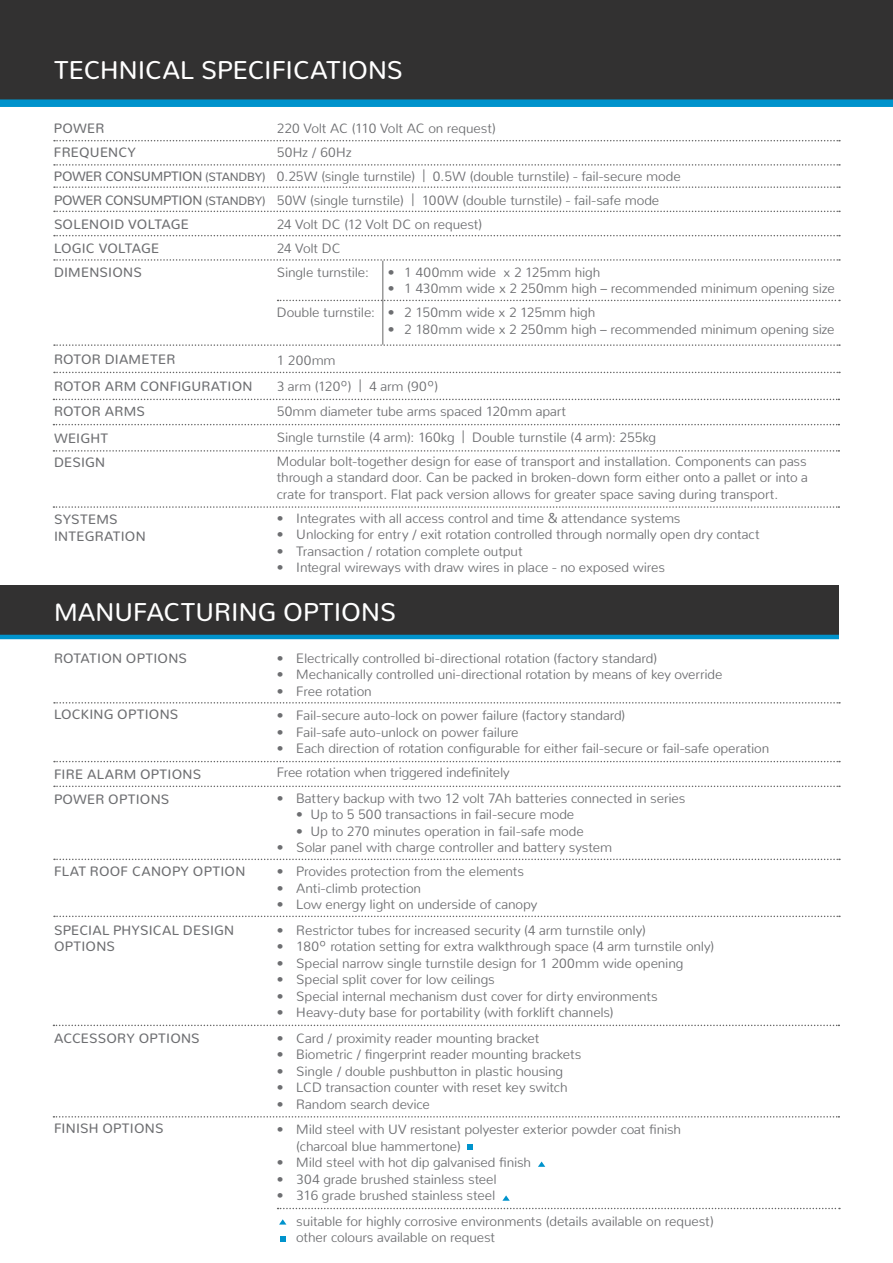
<style>
.page{position:relative;width:893px;height:1263px;background:#fff}
.page>*{position:absolute;margin:0;border:0;box-sizing:border-box;transform-origin:0 0}
.t1{font:25.5px "Nunito";color:#fff}
.t2{font:300 13.5px/24px "Nunito";letter-spacing:-.01em;color:#6d6e71}
.t3{font:13.5px/24px "Nunito";letter-spacing:.015em;color:#6d6e71}
.s1{font-size:12px}
</style>
<div class="page">
<div style="left:0;top:0;width:893px;height:100px;background:#323131"></div>
<div style="left:0;top:99px;width:893px;height:8px;background:#0093cc"></div>
<div style="left:0;top:585px;width:839px;height:50px;background:#323131"></div>
<hr style="left:0;top:635px;width:839px;height:4px;background:#0093cc">
<svg style="left:54px;top:140px;width:786px;height:1px"></svg>
<svg style="left:54px;top:164px;width:786px;height:2px"></svg>
<svg style="left:54px;top:186px;width:786px;height:2px"></svg>
<svg style="left:54px;top:211px;width:786px;height:1px"></svg>
<svg style="left:54px;top:235px;width:786px;height:1px"></svg>
<svg style="left:54px;top:372px;width:786px;height:1px"></svg>
<svg style="left:278px;top:300px;width:562px;height:1px"></svg>
<svg style="left:54px;top:344px;width:786px;height:2px"></svg>
<svg style="left:53px;top:399px;width:786px;height:1px"></svg>
<hr style="left:382px;top:261px;width:1px;height:84px;background:#000">
<svg style="left:53px;top:424px;width:786px;height:1px"></svg>
<svg style="left:53px;top:450px;width:786px;height:2px"></svg>
<svg style="left:53px;top:506px;width:786px;height:2px"></svg>
<svg style="left:279px;top:1219px;width:7px;height:5px"></svg>
<svg style="left:54px;top:916px;width:786px;height:1px"></svg>
<svg style="left:54px;top:702px;width:786px;height:1px"></svg>
<svg style="left:54px;top:761px;width:786px;height:1px"></svg>
<svg style="left:54px;top:859px;width:786px;height:1px"></svg>
<svg style="left:54px;top:785px;width:786px;height:2px"></svg>
<svg style="left:53px;top:1116px;width:786px;height:1px"></svg>
<svg style="left:278px;top:1208px;width:562px;height:1px"></svg>
<svg style="left:53px;top:1025px;width:786px;height:1px"></svg>
<svg style="left:502px;top:1195px;width:8px;height:6px"></svg>
<svg style="left:538px;top:1161px;width:7px;height:6px"></svg>
<svg style="left:280px;top:1236px;width:5px;height:6px"></svg>
<svg style="left:467px;top:1144px;width:5px;height:6px"></svg>
<svg style="left:54px;top:259px;width:786px;height:2px"></svg>
<h1 class="t1" style="left:54px;top:48px;width:350px">TECHNICAL SPECIFICATIONS</h1>
<p class="t3" style="left:54px;top:115px;width:213px">POWER<br>FREQUENCY<br>POWER CONSUMPTION <span class="s1">(STANDBY)<br></span>POWER CONSUMPTION <span class="s1">(STANDBY)<br></span>SOLENOID VOLTAGE<br>LOGIC VOLTAGE<br>DIMENSIONS</p>
<p class="t3" style="left:54px;top:344px;width:200px;line-height:27px">ROTOR DIAMETER<br>ROTOR ARM CONFIGURATION</p>
<p class="t3" style="left:54px;top:397px;width:92px;line-height:27px">ROTOR ARMS<br>WEIGHT</p>
<p class="t3" style="left:54px;top:449px;width:53px">DESIGN</p>
<p class="t3" style="left:54px;top:510px;width:93px;line-height:16.5px">SYSTEMS<br>INTEGRATION</p>
<p class="t2" style="left:277px;top:114px;width:406px">220 Volt AC (110 Volt AC on request)<br>50Hz / 60Hz<br>0.25W (single turnstile) | 0.5W (double turnstile) - fail-secure mode 50W (single turnstile) | 100W (double turnstile) - fail-safe mode<br>24 Volt DC (12 Volt DC on request)<br>24 Volt DC<br>Single turnstile:</p>
<p class="t2" style="left:388px;top:258px;width:214px">• 1 400mm wide x 2 125mm high</p>
<p class="t2" style="left:277px;top:275px;width:560px;text-indent:111px">• 1 430mm wide x 2 250mm high – recommended minimum opening size<br>Double turnstile: • 2 150mm wide x 2 125mm high</p>
<p class="t2" style="left:388px;top:315px;width:448px">• 2 180mm wide x 2 250mm high – recommended minimum opening size</p>
<p class="t2" style="left:277px;top:346px;width:381px;line-height:25.5px">1 200mm<br>3 arm (120º) | 4 arm (90º)<br>50mm diameter tube arms spaced 120mm apart<br>Single turnstile (4 arm): 160kg | Double turnstile (4 arm): 255kg</p>
<p class="t2" style="left:277px;top:451px;width:533px;line-height:16.5px;text-align:justify">Modular bolt-together design for ease of transport and installation. Components can pass through a standard door. Can be packed in broken-down form either onto a pallet or into a crate for transport. Flat pack version allows for greater space saving during transport.</p>
<p class="t2" style="left:277px;top:504px;width:405px">• Integrates with all access control and time &amp; attendance systems</p>
<p class="t2" style="left:277px;top:521px;width:484px">• Unlocking for entry / exit rotation controlled through normally open dry contact</p>
<p class="t2" style="left:277px;top:537px;width:247px">• Transaction / rotation complete output</p>
<p class="t2" style="left:277px;top:554px;width:390px">• Integral wireways with draw wires in place - no exposed wires</p>
<h1 class="t1" style="left:54px;top:589px;width:344px">MANUFACTURING OPTIONS</h1>
<p class="t3" style="left:54px;top:645px;width:135px">ROTATION OPTIONS</p>
<p class="t3" style="left:54px;top:700px;width:126px">LOCKING OPTIONS</p>
<p class="t3" style="left:54px;top:760px;width:149px;line-height:25.5px">FIRE ALARM OPTIONS<br>POWER OPTIONS</p>
<p class="t3" style="left:54px;top:858px;width:193px">FLAT ROOF CANOPY OPTION</p>
<p class="t3" style="left:54px;top:920px;width:182px;line-height:16.5px">SPECIAL PHYSICAL DESIGN<br>OPTIONS</p>
<p class="t3" style="left:54px;top:1024px;width:147px">ACCESSORY OPTIONS</p>
<p class="t3" style="left:54px;top:1114px;width:111px">FINISH OPTIONS</p>
<p class="t2" style="left:277px;top:645px;width:382px">• Electrically controlled bi-directional rotation (factory standard)</p>
<p class="t2" style="left:277px;top:661px;width:447px">• Mechanically controlled uni-directional rotation by means of key override</p>
<p class="t2" style="left:277px;top:678px;width:96px">• Free rotation</p>
<p class="t2" style="left:277px;top:702px;width:350px">• Fail-secure auto-lock on power failure (factory standard)</p>
<p class="t2" style="left:277px;top:718px;width:243px">• Fail-safe auto-unlock on power failure</p>
<p class="t2" style="left:277px;top:735px;width:494px">• Each direction of rotation configurable for either fail-secure or fail-safe operation<br>Free rotation when triggered indefinitely</p>
<p class="t2" style="left:277px;top:784px;width:410px">• Battery backup with two 12 volt 7Ah batteries connected in series</p>
<p class="t2" style="left:296px;top:801px;width:280px">• Up to 5 500 transactions in fail-secure mode</p>
<p class="t2" style="left:296px;top:817px;width:289px">• Up to 270 minutes operation in fail-safe mode</p>
<p class="t2" style="left:277px;top:834px;width:337px">• Solar panel with charge controller and battery system</p>
<p class="t2" style="left:277px;top:858px;width:249px">• Provides protection from the elements</p>
<p class="t2" style="left:277px;top:874px;width:146px">• Anti-climb protection</p>
<p class="t2" style="left:277px;top:891px;width:262px">• Low energy light on underside of canopy</p>
<p class="t2" style="left:277px;top:916px;width:371px">• Restrictor tubes for increased security (4 arm turnstile only)</p>
<p class="t2" style="left:277px;top:933px;width:439px">• 180º rotation setting for extra walkthrough space (4 arm turnstile only)</p>
<p class="t2" style="left:277px;top:949px;width:408px">• Special narrow single turnstile design for 1 200mm wide opening</p>
<p class="t2" style="left:277px;top:966px;width:219px">• Special split cover for low ceilings</p>
<p class="t2" style="left:277px;top:982px;width:382px">• Special internal mechanism dust cover for dirty environments</p>
<p class="t2" style="left:277px;top:999px;width:338px">• Heavy-duty base for portability (with forklift channels)</p>
<p class="t2" style="left:277px;top:1024px;width:264px">• Card / proximity reader mounting bracket</p>
<p class="t2" style="left:277px;top:1041px;width:306px">• Biometric / fingerprint reader mounting brackets</p>
<p class="t2" style="left:277px;top:1057px;width:288px">• Single / double pushbutton in plastic housing</p>
<p class="t2" style="left:277px;top:1074px;width:292px">• LCD transaction counter with reset key switch</p>
<p class="t2" style="left:277px;top:1090px;width:155px">• Random search device</p>
<p class="t2" style="left:296px;top:1119px;width:386px;line-height:16.5px;text-indent:-19px">• Mild steel with UV resistant polyester exterior powder coat finish (charcoal blue hammertone)</p>
<p class="t2" style="left:277px;top:1149px;width:256px">• Mild steel with hot dip galvanised finish</p>
<p class="t2" style="left:277px;top:1165px;width:221px">• 304 grade brushed stainless steel</p>
<p class="t2" style="left:296px;top:1181px;width:419px;line-height:25.5px;text-indent:-19px">• 316 grade brushed stainless steel<br>suitable for highly corrosive environments (details available on request)</p>
<p class="t2" style="left:296px;top:1224px;width:200px">other colours available on request</p>
</div>
